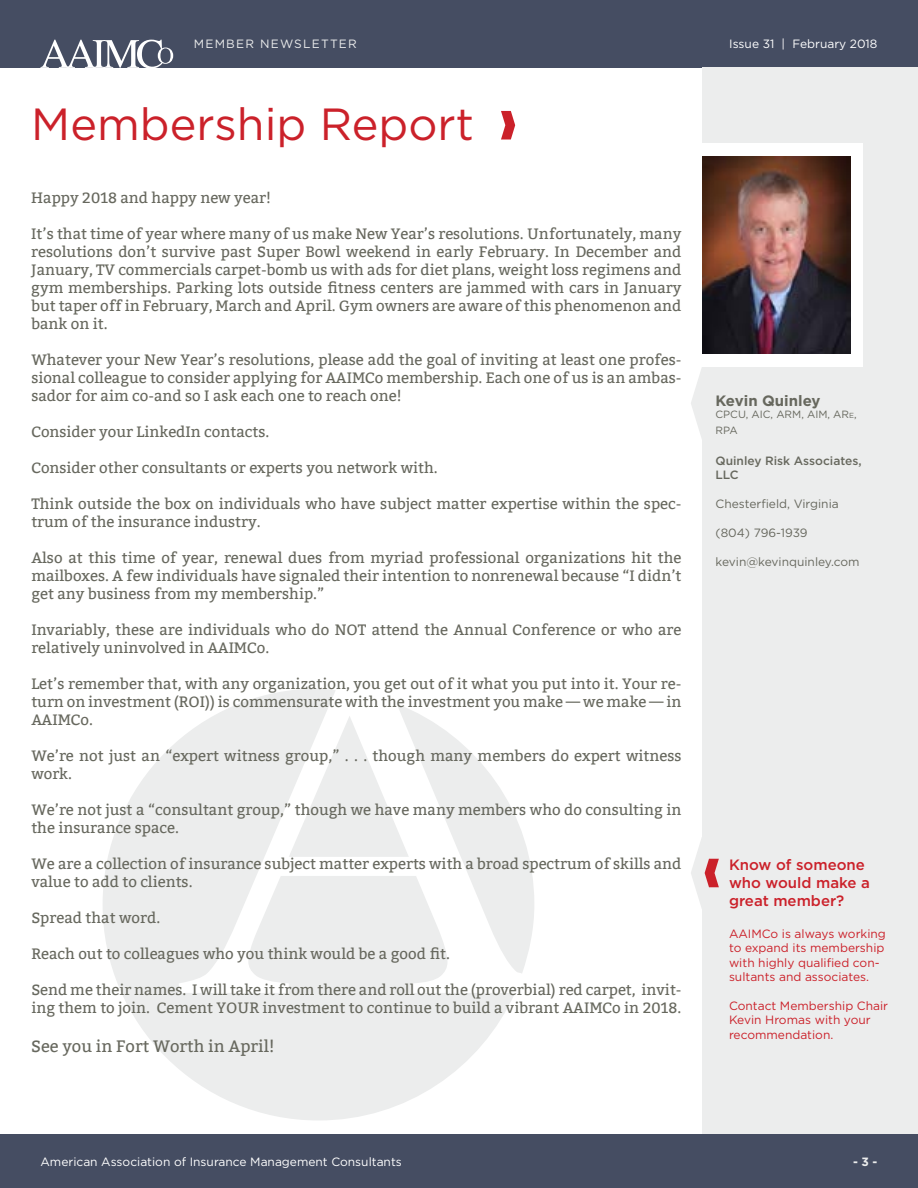
<style>
.page{position:relative;width:918px;height:1188px;background:#fff}
.page>*{position:absolute;margin:0;border:0;box-sizing:border-box;transform-origin:0 0}
.t1{font:45px "Gotham";color:#cb212a}
.t2{font:16.5px "Bitter";color:#67685e}
.t3{font:15px/18px "Bitter";color:#67685e}
.t4{font:500 15px/18px "Gotham";color:#cb212a}
.t5{font:700 15px "Gotham";color:#67685e}
.t6{font:12px/14.4px "Gotham";color:#cb212a}
.t7{font:12px "Gotham";color:#fff}
.t8{font:12px "Gotham";color:#67685e}
.t9{font:500 12px/14.4px "Gotham";color:#67685e}
.t10{font:12px "Gotham";letter-spacing:.1em;color:#eceded}
.t11{font:700 12px "Gotham";color:#eceded}
.t12{font:10.5px/16.2px "Gotham";color:#67685e}
.s1{font-size:7.35px}
</style>
<div class="page">
<div style="left:0;top:1134px;width:918px;height:54px;background:#454d62"></div>
<div style="left:0;top:0;width:918px;height:68px;background:#454d62"></div>
<svg style="left:40px;top:40px;width:133px;height:28px"></svg>
<svg style="left:103px;top:689px;width:431px;height:431px;fill:#eceded"></svg>
<svg style="left:501px;top:111px;width:14px;height:29px"></svg>
<svg style="left:691px;top:368px;width:11px;height:70px"></svg>
<div style="left:702px;top:68px;width:216px;height:1066px;background:#eceded"></div>
<div style="left:701px;top:143px;width:162px;height:224px;background:#fff"></div>
<img style="left:702px;top:156px;width:148px;height:197px">
<svg style="left:691px;top:838px;width:28px;height:70px"></svg>
<p class="t10" style="left:194px;top:37px;width:165px">MEMBER NEWSLETTER</p>
<h1 class="t1" style="left:31px;top:95px;width:444px">Membership Report</h1>
<p class="t3" style="left:31px;top:188px;width:241px">Happy 2018 and happy new year!</p>
<p class="t3" style="left:31px;top:224px;width:652px;text-align:justify">It’s that time of year where many of us make New Year’s resolutions. Unfortunately, many resolutions don’t survive past Super Bowl weekend in early February. In December and January, TV commercials carpet-bomb us with ads for diet plans, weight loss regimens and gym memberships. Parking lots outside fitness centers are jammed with cars in January but taper off in February, March and April. Gym owners are aware of this phenomenon and bank on it.</p>
<p class="t3" style="left:31px;top:350px;width:652px;text-align:justify">Whatever your New Year’s resolutions, please add the goal of inviting at least one profes&shy;sional colleague to consider applying for AAIMCo membership. Each one of us is an ambas&shy;sador for aim co-and so I ask each one to reach one!</p>
<p class="t3" style="left:31px;top:422px;width:240px">Consider your LinkedIn contacts.</p>
<p class="t3" style="left:31px;top:458px;width:408px">Consider other consultants or experts you network with.</p>
<p class="t3" style="left:31px;top:494px;width:652px">Think outside the box on individuals who have subject matter expertise within the spec&shy;trum of the insurance industry.</p>
<p class="t3" style="left:31px;top:548px;width:652px;text-align:justify">Also at this time of year, renewal dues from myriad professional organizations hit the mailboxes. A few individuals have signaled their intention to nonrenewal because “I didn’t get any business from my membership.”</p>
<p class="t3" style="left:31px;top:620px;width:652px">Invariably, these are individuals who do NOT attend the Annual Conference or who are relatively uninvolved in AAIMCo.</p>
<p class="t3" style="left:31px;top:674px;width:652px;text-align:justify">Let’s remember that, with any organization, you get out of it what you put into it. Your re&shy;turn on investment (ROI)) is commensurate with the investment you make — we make — in AAIMCo.</p>
<p class="t3" style="left:31px;top:746px;width:652px">We’re not just an “expert witness group,” . . . though many members do expert witness work.</p>
<p class="t3" style="left:31px;top:800px;width:652px">We’re not just a “consultant group,” though we have many members who do consulting in the insurance space.</p>
<p class="t3" style="left:31px;top:854px;width:652px">We are a collection of insurance subject matter experts with a broad spectrum of skills and value to add to clients.</p>
<p class="t3" style="left:31px;top:908px;width:130px">Spread that word.</p>
<p class="t3" style="left:31px;top:944px;width:420px">Reach out to colleagues who you think would be a good fit.</p>
<p class="t3" style="left:31px;top:980px;width:652px">Send me their names. I will take it from there and roll out the (proverbial) red carpet, invit&shy;ing them to join. Cement YOUR investment to continue to build a vibrant AAIMCo in 2018.</p>
<p class="t2" style="left:31px;top:1037px;width:244px">See you in Fort Worth in April!</p>
<p class="t7" style="left:729px;top:37px;width:150px">Issue 31 | February 2018</p>
<p class="t5" style="left:715px;top:390px;width:107px">Kevin Quinley</p>
<p class="t12" style="left:716px;top:406px;width:143px">CPCU, AIC, ARM, AIM, AR<span class="s1">e</span>,<br>RPA</p>
<p class="t9" style="left:716px;top:453px;width:148px">Quinley Risk Associates,<br>LLC</p>
<p class="t8" style="left:716px;top:496px;width:125px">Chesterfield, Virginia</p>
<p class="t8" style="left:716px;top:525px;width:94px">(804) 796-1939</p>
<p class="t8" style="left:716px;top:554px;width:146px">kevin@kevinquinley.com</p>
<p class="t4" style="left:729px;top:855px;width:142px">Know of someone who would make a great member?</p>
<p class="t6" style="left:729px;top:926px;width:158px">AAIMCo is always working to expand its membership with highly qualified con&shy;sultants and associates.</p>
<p class="t6" style="left:729px;top:998px;width:161px">Contact Membership Chair<br>Kevin Hromas with your recommendation.</p>
<p class="t7" style="left:40px;top:1154px;width:363px">American Association of Insurance Management Consultants</p>
<p class="t11" style="left:853px;top:1154px;width:26px">- 3 -</p>
</div>
